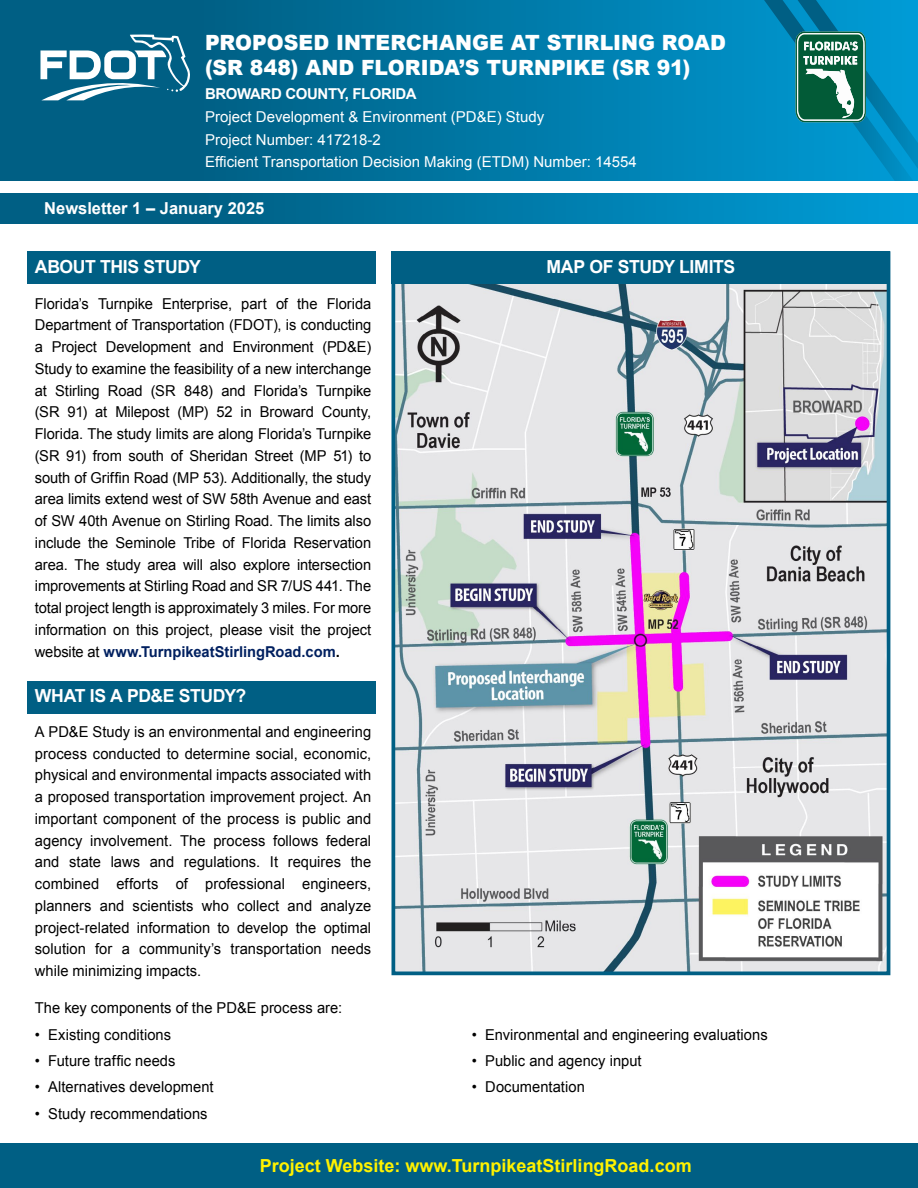
<style>
.page{position:relative;width:918px;height:1188px;background:#fff}
.page>*{position:absolute;margin:0;border:0;box-sizing:border-box;transform-origin:0 0}
.t1{font:900 21px/25.2px "Arial";color:#fff}
.t2{font:700 18px "Arial";letter-spacing:-.025em;color:#fff}
.t3{font:700 18px "Arial";color:#fff200}
.t4{font:700 16.5px "Arial";color:#fff}
.t5{font:15px/21.8px "Arial";color:#000;text-align:justify}
.t6{font:15px "Arial";color:#fff}
.t7{font:700 15px "Arial";letter-spacing:-.025em;color:#fff}
.s1{font-weight:700;color:#012060}
.s2{font-weight:700}
</style>
<div class="page">
<svg style="left:0;top:0;width:747px;height:181px;background:#00719c"></svg>
<div style="left:0;top:1144px;width:918px;height:44px;background:#005f84"></div>
<div style="left:27px;top:251px;width:349px;height:33px;background:#005f84"></div>
<div style="left:27px;top:681px;width:349px;height:32px;background:#005f84"></div>
<svg style="left:0;top:193px;width:747px;height:31px;background:#00709b"></svg>
<img style="left:396px;top:284px;width:489px;height:686px">
<div style="left:391px;top:251px;width:499px;height:724px;border:4px solid #005f84"></div>
<div style="left:392px;top:251px;width:498px;height:33px;background:#005f84"></div>
<svg style="left:40px;top:35px;width:149px;height:65px"></svg>
<svg style="left:747px;top:0;width:171px;height:224px;background:#1b96bc"></svg>
<p class="t1" style="left:205px;top:29px;width:522px">PROPOSED INTERCHANGE AT STIRLING ROAD (SR 848) AND FLORIDA’S TURNPIKE (SR 91)</p>
<p class="t7" style="left:205px;top:84px;width:213px">BROWARD COUNTY, FLORIDA</p>
<p class="t6" style="left:205px;top:107px;width:341px">Project Development &amp; Environment (PD&amp;E) Study</p>
<p class="t6" style="left:205px;top:130px;width:177px">Project Number: 417218-2</p>
<p class="t6" style="left:205px;top:152px;width:433px">Efficient Transportation Decision Making (ETDM) Number: 14554</p>
<p class="t4" style="left:44px;top:197px;width:222px">Newsletter 1 – January 2025</p>
<p class="t2" style="left:35px;top:255px;width:167px">ABOUT THIS STUDY</p>
<p class="t2" style="left:547px;top:255px;width:190px">MAP OF STUDY LIMITS</p>
<p class="t5" style="left:35px;top:293px;width:338px">Florida’s Turnpike Enterprise, part of the Florida Department of Transportation (FDOT), is conducting a Project Development and Environment (PD&amp;E)<br>Study to examine the feasibility of a new interchange at Stirling Road (SR 848) and Florida’s Turnpike (SR 91) at Milepost (MP) 52 in Broward County, Florida. The study limits are along Florida’s Turnpike (SR 91) from south of Sheridan Street (MP 51) to south of Griffin Road (MP 53). Additionally, the study area limits extend west of SW 58th Avenue and east of SW 40th Avenue on Stirling Road. The limits also include the Seminole Tribe of Florida Reservation area. The study area will also explore intersection improvements at Stirling Road and SR 7/US 441. The total project length is approximately 3 miles. For more information on this project, please visit the project website at <span class="s1">www.TurnpikeatStirlingRoad.com</span><span class="s2">.</span></p>
<p class="t2" style="left:35px;top:683px;width:213px">WHAT IS A PD&amp;E STUDY?</p>
<p class="t5" style="left:35px;top:721px;width:338px">A PD&amp;E Study is an environmental and engineering process conducted to determine social, economic, physical and environmental impacts associated with a proposed transportation improvement project. An important component of the process is public and agency involvement. The process follows federal and state laws and regulations. It requires the combined efforts of professional engineers, planners and scientists who collect and analyze project-related information to develop the optimal solution for a community’s transportation needs while minimizing impacts.</p>
<p class="t5" style="left:35px;top:997px;width:309px">The key components of the PD&amp;E process are:</p>
<p class="t5" style="left:35px;top:1024px;width:138px">• Existing conditions</p>
<p class="t5" style="left:35px;top:1050px;width:142px">• Future traffic needs</p>
<p class="t5" style="left:35px;top:1076px;width:180px">• Alternatives development</p>
<p class="t5" style="left:35px;top:1103px;width:174px">• Study recommendations</p>
<p class="t5" style="left:472px;top:1024px;width:297px">• Environmental and engineering evaluations</p>
<p class="t5" style="left:472px;top:1050px;width:171px">• Public and agency input</p>
<p class="t5" style="left:472px;top:1076px;width:114px">• Documentation</p>
<p class="t3" style="left:260px;top:1154px;width:433px">Project Website: www.TurnpikeatStirlingRoad.com</p>
</div>
